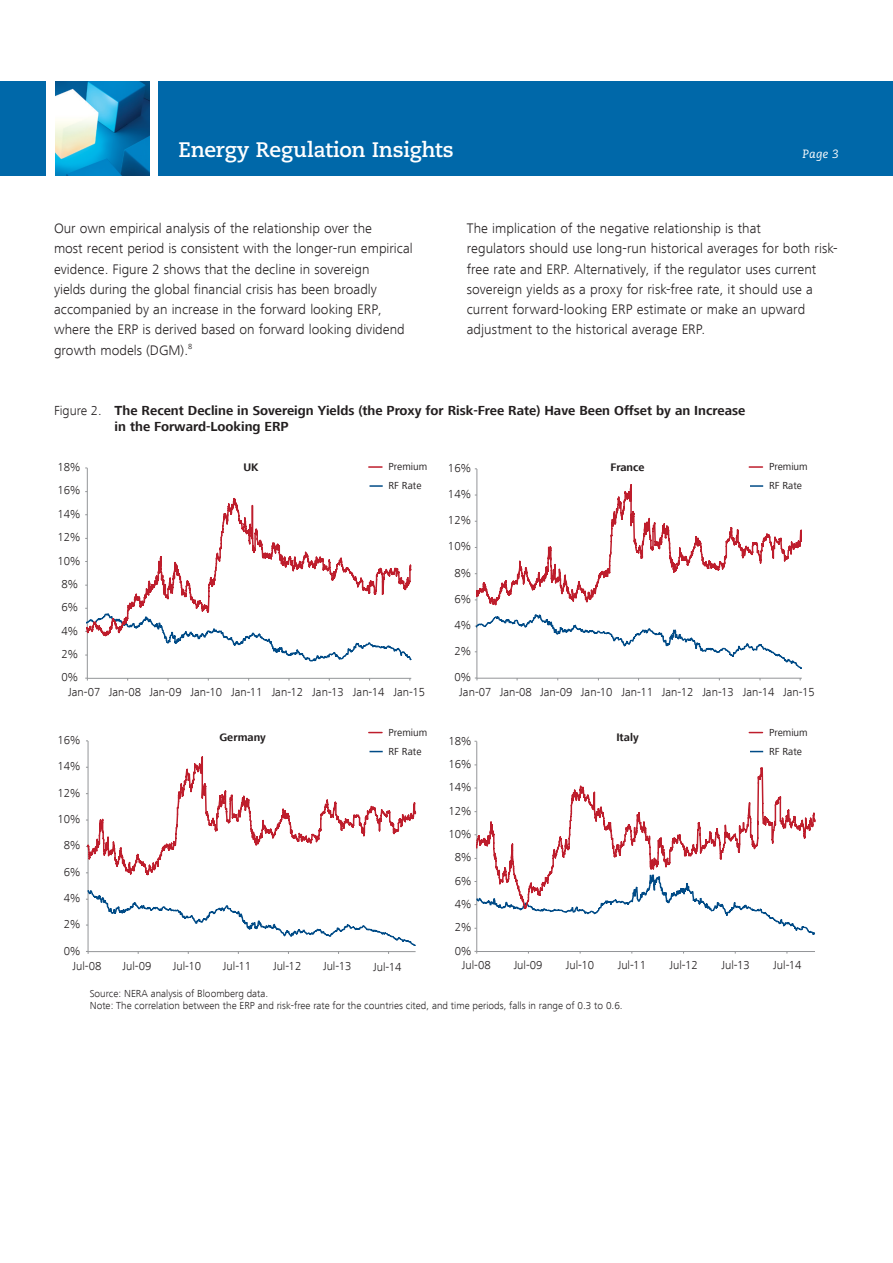
<style>
.page{position:relative;width:893px;height:1263px;background:#fff}
.page>*{position:absolute;margin:0;border:0;box-sizing:border-box;transform-origin:0 0}
.t1{font:700 21px "Caecilia";letter-spacing:-.01em;color:#fff}
.Body_Text{font:300 14.25px/20.2px "Frutiger Next LT";color:#231f20}
.t2{font:700 13.5px/16.2px "Frutiger Next LT";color:#231f20}
.t3{font:300 12px "Frutiger Next LT";color:#231f20}
.t4{font:italic 12px "Caecilia";color:#fff}
.t5{font:700 11.25px "Frutiger Next LT";color:#231f20}
.t6{font:300 10.5px/12.6px "Frutiger Next LT";color:#231f20}
.t7{font:10.5px "Frutiger Next LT";color:#231f20}
.s1{font-weight:300}
</style>
<div class="page">
<img style="left:56px;top:82px;width:93px;height:94px">
<div style="left:159px;top:81px;width:734px;height:95px;background:#0068a9"></div>
<div style="left:0;top:81px;width:46px;height:95px;background:#0068a9"></div>
<hr style="left:87px;top:468px;width:1px;height:210px;background:#939598">
<hr style="left:87px;top:678px;width:324px;height:1px;background:#939598">
<svg style="left:85px;top:608px;width:326px;height:55px"></svg>
<svg style="left:87px;top:496px;width:324px;height:142px"></svg>
<svg style="left:369px;top:485px;width:14px;height:2px"></svg>
<svg style="left:369px;top:466px;width:13px;height:2px"></svg>
<svg style="left:369px;top:732px;width:13px;height:1px"></svg>
<svg style="left:749px;top:466px;width:13px;height:2px"></svg>
<svg style="left:750px;top:751px;width:13px;height:1px"></svg>
<svg style="left:749px;top:732px;width:13px;height:1px"></svg>
<hr style="left:476px;top:469px;width:1px;height:209px;background:#939598">
<hr style="left:477px;top:678px;width:325px;height:1px;background:#939598">
<svg style="left:475px;top:613px;width:327px;height:57px"></svg>
<svg style="left:475px;top:483px;width:327px;height:124px"></svg>
<hr style="left:88px;top:741px;width:1px;height:210px;background:#939598">
<svg style="left:86px;top:888px;width:330px;height:66px"></svg>
<svg style="left:86px;top:751px;width:331px;height:125px"></svg>
<hr style="left:476px;top:741px;width:1px;height:210px;background:#939598">
<hr style="left:477px;top:951px;width:338px;height:1px;background:#939598">
<svg style="left:474px;top:881px;width:341px;height:56px"></svg>
<svg style="left:475px;top:766px;width:341px;height:144px"></svg>
<h1 class="t1" style="left:178px;top:138px;width:277px">Energy Regulation Insights</h1>
<p class="t4" style="left:803px;top:147px;width:38px">Page 3</p>
<p class="Body_Text" style="left:54px;top:218px;width:360px">Our own empirical analysis of the relationship over the<br>most recent period is consistent with the longer-run empirical evidence. Figure 2 shows that the decline in sovereign<br>yields during the global financial crisis has been broadly accompanied by an increase in the forward looking ERP, where the ERP is derived based on forward looking dividend growth models (DGM).<sup>8</sup></p>
<p class="Body_Text" style="left:467px;top:218px;width:373px">The implication of the negative relationship is that<br>regulators should use long-run historical averages for both risk&shy;free rate and ERP. Alternatively, if the regulator uses current sovereign yields as a proxy for risk-free rate, it should use a current forward-looking ERP estimate or make an upward adjustment to the historical average ERP.</p>
<p class="t2" style="left:115px;top:402px;width:632px;text-indent:-61px"><span class="s1">Figure 2.</span> The Recent Decline in Sovereign Yields (the Proxy for Risk-Free Rate) Have Been Offset by an Increase in the Forward-Looking ERP</p>
<p class="t5" style="left:243px;top:461px;width:17px">UK</p>
<p class="t3" style="left:57px;top:460px;width:24px">18%</p>
<p class="t7" style="left:389px;top:461px;width:40px">Premium</p>
<p class="t3" style="left:448px;top:461px;width:24px">16%</p>
<p class="t5" style="left:610px;top:461px;width:36px">France</p>
<p class="t3" style="left:57px;top:484px;width:24px">16%</p>
<p class="t3" style="left:57px;top:507px;width:24px">14%</p>
<p class="t3" style="left:57px;top:531px;width:24px">12%</p>
<p class="t3" style="left:57px;top:554px;width:24px">10%</p>
<p class="t3" style="left:62px;top:577px;width:18px">8%</p>
<p class="t3" style="left:62px;top:601px;width:18px">6%</p>
<p class="t3" style="left:62px;top:624px;width:18px">4%</p>
<p class="t3" style="left:62px;top:647px;width:18px">2%</p>
<p class="t3" style="left:62px;top:671px;width:18px">0%</p>
<p class="t7" style="left:389px;top:480px;width:34px">RF Rate</p>
<p class="t3" style="left:448px;top:487px;width:24px">14%</p>
<p class="t3" style="left:448px;top:514px;width:24px">12%</p>
<p class="t3" style="left:448px;top:540px;width:24px">10%</p>
<p class="t3" style="left:454px;top:566px;width:18px">8%</p>
<p class="t3" style="left:454px;top:592px;width:18px">6%</p>
<p class="t3" style="left:454px;top:618px;width:18px">4%</p>
<p class="t3" style="left:454px;top:644px;width:18px">2%</p>
<p class="t3" style="left:454px;top:670px;width:18px">0%</p>
<p class="t7" style="left:769px;top:461px;width:40px">Premium</p>
<p class="t7" style="left:769px;top:480px;width:34px">RF Rate</p>
<p class="t3" style="left:68px;top:685px;width:358px">Jan-07 Jan-08 Jan-09 Jan-10 Jan-11 Jan-12 Jan-13 Jan-14 Jan-15</p>
<p class="t3" style="left:459px;top:685px;width:357px">Jan-07 Jan-08 Jan-09 Jan-10 Jan-11 Jan-12 Jan-13 Jan-14 Jan-15</p>
<p class="t3" style="left:57px;top:733px;width:24px">16%</p>
<p class="t5" style="left:219px;top:731px;width:48px">Germany</p>
<p class="t7" style="left:389px;top:726px;width:40px">Premium</p>
<p class="t3" style="left:449px;top:734px;width:24px">18%</p>
<p class="t5" style="left:616px;top:731px;width:24px">Italy</p>
<p class="t7" style="left:769px;top:726px;width:40px">Premium</p>
<p class="t7" style="left:389px;top:745px;width:34px">RF Rate</p>
<p class="t7" style="left:769px;top:745px;width:34px">RF Rate</p>
<p class="t3" style="left:57px;top:760px;width:24px">14%</p>
<p class="t3" style="left:449px;top:757px;width:24px">16%</p>
<p class="t3" style="left:57px;top:786px;width:24px">12%</p>
<p class="t3" style="left:449px;top:780px;width:24px">14%</p>
<p class="t3" style="left:57px;top:812px;width:24px">10%</p>
<p class="t3" style="left:449px;top:804px;width:24px">12%</p>
<p class="t3" style="left:449px;top:827px;width:24px">10%</p>
<p class="t3" style="left:64px;top:839px;width:18px">8%</p>
<p class="t3" style="left:455px;top:851px;width:18px">8%</p>
<p class="t3" style="left:64px;top:865px;width:18px">6%</p>
<p class="t3" style="left:455px;top:874px;width:18px">6%</p>
<p class="t3" style="left:64px;top:891px;width:18px">4%</p>
<p class="t3" style="left:455px;top:897px;width:18px">4%</p>
<p class="t3" style="left:64px;top:918px;width:18px">2%</p>
<p class="t3" style="left:455px;top:921px;width:18px">2%</p>
<p class="t3" style="left:64px;top:944px;width:18px">0%</p>
<p class="t3" style="left:455px;top:944px;width:18px">0%</p>
<p class="t3" style="left:462px;top:958px;width:30px">Jul-08</p>
<p class="t3" style="left:514px;top:958px;width:30px">Jul-09</p>
<p class="t3" style="left:566px;top:958px;width:30px">Jul-10</p>
<p class="t3" style="left:618px;top:958px;width:30px">Jul-11</p>
<p class="t3" style="left:670px;top:958px;width:30px">Jul-12</p>
<p class="t3" style="left:721px;top:958px;width:30px">Jul-13</p>
<p class="t3" style="left:773px;top:958px;width:30px">Jul-14</p>
<p class="t6" style="left:90px;top:987px;width:534px">Source: NERA analysis of Bloomberg data.<br>Note: The correlation between the ERP and risk-free rate for the countries cited, and time periods, falls in range of 0.3 to 0.6.</p>
<p class="t3" style="left:73px;top:959px;width:30px">Jul-08</p>
<p class="t3" style="left:123px;top:959px;width:30px">Jul-09</p>
<p class="t3" style="left:173px;top:959px;width:30px">Jul-10</p>
<p class="t3" style="left:223px;top:959px;width:30px">Jul-11</p>
<p class="t3" style="left:273px;top:959px;width:30px">Jul-12</p>
<p class="t3" style="left:323px;top:959px;width:30px">Jul-13</p>
<p class="t3" style="left:373px;top:960px;width:30px">Jul-14</p>
</div>
